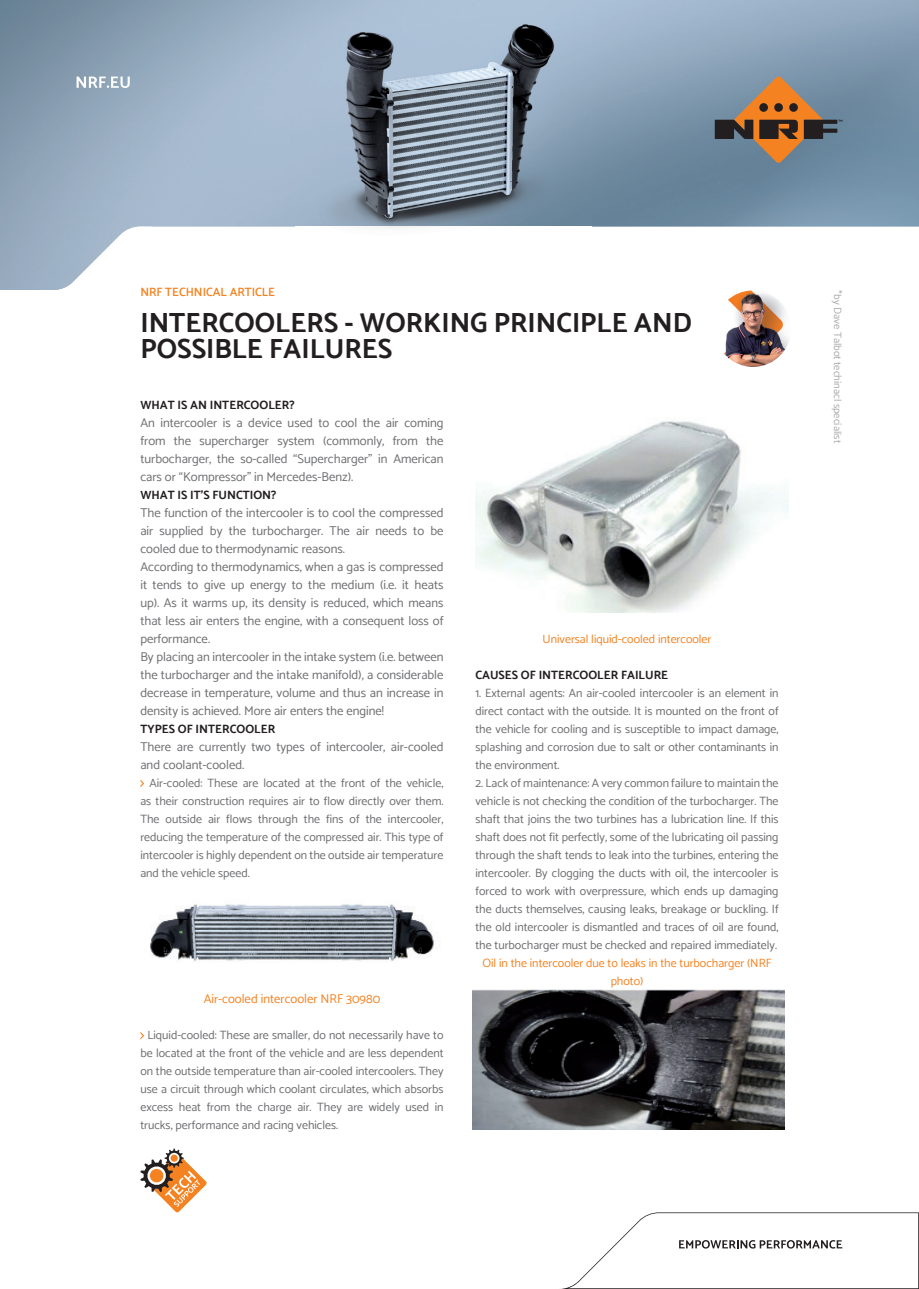
<style>
.page{position:relative;width:919px;height:1289px;background:#fff}
.page>*{position:absolute;margin:0;border:0;box-sizing:border-box;transform-origin:0 0}
.t1{font:700 27.6px/26.5px "Catamaran";color:#231f20}
.t2{font:12.75px/18px "Catamaran";color:#6c6d70}
.t3{font:12.75px "Catamaran";color:#f58220}
.t4{font:12px/18px "Catamaran";color:#6c6d70;text-align:justify}
.t5{font:12px/18px "Catamaran";color:#f58220;text-align:center}
.t6{font:700 12px "Catamaran";color:#231f20}
.t7{font:600 12px "Catamaran";color:#f58220}
.t8{font:10.5px "Catamaran";color:#a8a9ad}
</style>
<div class="page">
<img style="left:0;top:0;width:296px;height:200px">
<img style="left:591px;top:0;width:327px;height:227px">
<svg style="left:53px;top:227px;width:82px;height:63px;fill:#a4b7cb"></svg>
<svg style="left:566px;top:1212px;width:352px;height:76px"></svg>
<svg style="left:140px;top:1148px;width:66px;height:64px"></svg>
<svg style="left:140px;top:780px;width:4px;height:7px"></svg>
<svg style="left:140px;top:1032px;width:4px;height:7px"></svg>
<img style="left:475px;top:421px;width:313px;height:191px">
<img style="left:714px;top:290px;width:77px;height:77px;border-radius:38px">
<img style="left:472px;top:989px;width:312px;height:140px">
<img style="left:296px;top:0;width:295px;height:228px">
<img style="left:150px;top:904px;width:284px;height:57px">
<svg style="left:77px;top:77px;width:53px;height:11px"></svg>
<svg style="left:714px;top:77px;width:128px;height:86px"></svg>
<p class="t7" style="left:140px;top:284px;width:136px">NRF TECHNICAL ARTICLE</p>
<h1 class="t1" style="left:140px;top:309px;width:553px">INTERCOOLERS - WORKING PRINCIPLE AND<br>POSSIBLE FAILURES</h1>
<p class="t6" style="left:140px;top:398px;width:156px">WHAT IS AN INTERCOOLER?</p>
<p class="t2" style="left:140px;top:413px;width:304px;text-align:justify">An intercooler is a device used to cool the air coming from the supercharger system (commonly, from the turbocharger, the so-called “Supercharger” in American cars or “Kompressor” in Mercedes-Benz).</p>
<p class="t6" style="left:140px;top:488px;width:137px">WHAT IS IT’S FUNCTION?</p>
<p class="t2" style="left:140px;top:503px;width:304px">The function of the intercooler is to cool the compressed air supplied by the turbocharger. The air needs to be cooled due to thermodynamic reasons.<br>According to thermodynamics, when a gas is compressed it tends to give up energy to the medium (i.e. it heats up). As it warms up, its density is reduced, which means that less air enters the engine, with a consequent loss of performance.<br>By placing an intercooler in the intake system (i.e. between the turbocharger and the intake manifold), a considerable decrease in temperature, volume and thus an increase in density is achieved. More air enters the engine!</p>
<p class="t6" style="left:140px;top:722px;width:136px">TYPES OF INTERCOOLER</p>
<p class="t2" style="left:140px;top:737px;width:304px">There are currently two types of intercooler, air-cooled and coolant-cooled.</p>
<p class="t4" style="left:140px;top:774px;width:304px;text-indent:9px">Air-cooled: These are located at the front of the vehicle, as their construction requires air to flow directly over them.<br>The outside air flows through the fins of the intercooler, reducing the temperature of the compressed air. This type of intercooler is highly dependent on the outside air temperature and the vehicle speed.</p>
<p class="t3" style="left:204px;top:991px;width:178px">Air-cooled intercooler NRF 30980</p>
<p class="t4" style="left:140px;top:1026px;width:304px;text-indent:7px">Liquid-cooled: These are smaller, do not necessarily have to be located at the front of the vehicle and are less dependent on the outside temperature than air-cooled intercoolers. They use a circuit through which coolant circulates, which absorbs excess heat from the charge air. They are widely used in trucks, performance and racing vehicles.</p>
<p class="t5" style="left:542px;top:630px;width:170px">Universal liquid-cooled intercooler</p>
<p class="t6" style="left:475px;top:668px;width:194px">CAUSES OF INTERCOOLER FAILURE</p>
<p class="t4" style="left:475px;top:684px;width:304px">1. External agents: An air-cooled intercooler is an element in direct contact with the outside. It is mounted on the front of the vehicle for cooling and is susceptible to impact damage, splashing and corrosion due to salt or other contaminants in the environment.</p>
<p class="t4" style="left:475px;top:774px;width:304px">2. Lack of maintenance: A very common failure to maintain the vehicle is not checking the condition of the turbocharger. The shaft that joins the two turbines has a lubrication line. If this shaft does not fit perfectly, some of the lubricating oil passing through the shaft tends to leak into the turbines, entering the intercooler. By clogging the ducts with oil, the intercooler is forced to work with overpressure, which ends up damaging the ducts themselves, causing leaks, breakage or buckling. If the old intercooler is dismantled and traces of oil are found, the turbocharger must be checked and repaired immediately.</p>
<p class="t5" style="left:482px;top:954px;width:290px">Oil in the intercooler due to leaks in the turbocharger (NRF photo)</p>
<p class="t8" style="left:844px;top:290px;width:154px;rotate:90deg">*by Dave Talbot techinacl specialist</p>
</div>
